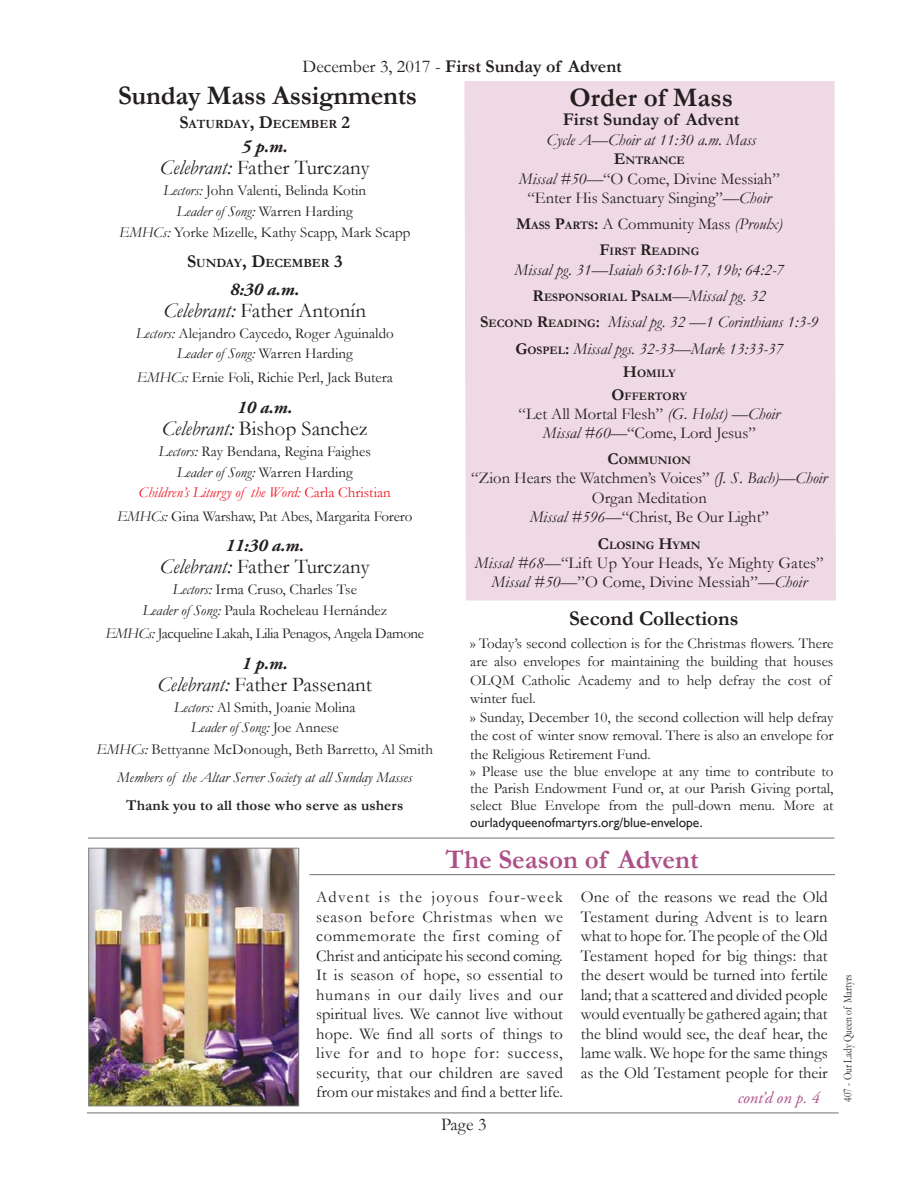
<style>
.page{position:relative;width:918px;height:1188px;background:#fff}
.page>*{position:absolute;margin:0;border:0;box-sizing:border-box;transform-origin:0 0}
.t1{font:700 27px "Garamond";letter-spacing:-.01em;color:#241f1f}
.t2{font:700 27px "Garamond";color:#ac5187}
.t3{font:21px "Garamond";color:#241f1f}
.t4{font:700 21px "Garamond";color:#241f1f}
.t5{font:700 18px "Garamond";color:#241f1f}
.t6{font:italic 700 18px "Adobe Garamond Pro";color:#241f1f}
.t7{font:18px "Garamond";color:#241f1f}
.t8{font:16.5px/19.5px "Garamond";color:#241f1f;text-align:center}
.t9{font:16.5px/19.5px "Garamond";letter-spacing:.02em;color:#241f1f}
.t10{font:italic 16.5px/26.2px "Garamond";color:#241f1f;text-align:center}
.t11{font:italic 16.5px "Adobe Garamond Pro";color:#ac5187}
.t12{font:15px/18.6px "Garamond";color:#241f1f;text-align:center}
.t13{font:15px "Garamond";letter-spacing:-.025em;color:#241f1f}
.t14{font:italic 15px "Garamond";color:#241f1f}
.t15{font:700 15px "Garamond";letter-spacing:.01em;color:#241f1f}
.t16{font:13.5px "Gill Sans";color:#241f1f}
.t17{font:700 12.6px "Garamond";color:#241f1f}
.t18{font:12px "Garamond";color:#241f1f;scale:.8 1}
.t19{font:700 11.55px/23px "Garamond";color:#241f1f;text-align:center}
.s1{font-weight:400}
.s2{font-size:16.5px}
.s3{font-style:italic}
.s4{font-weight:700}
.s5{font-weight:700;font-size:11.55px}
.s6{font-weight:400;font-size:16.5px}
.s7{font-weight:400;font-style:italic;font-size:16.5px}
.s8{font-weight:700;font-style:normal}
.s9{font-weight:700;font-style:normal;font-size:11.55px}
.s10{font-style:inherit}
.s11{font-size:18px}
.s12{font-style:italic;color:#ef1923}
.s13{color:#ef1923}
</style>
<div class="page">
<div style="left:464px;top:81px;width:372px;height:519px;background:#efd9e4"></div>
<hr style="left:88px;top:838px;width:747px;height:1px;background:#838182">
<hr style="left:87px;top:1112px;width:752px;height:1px;background:#838182">
<img style="left:90px;top:850px;width:207px;height:254px">
<div style="left:88px;top:848px;width:211px;height:258px;border:1px solid #838182"></div>
<hr style="left:309px;top:874px;width:526px;height:1px;background:#838182">
<p class="t5" style="left:303px;top:54px;width:321px"><span class="s1">December 3, 2017 -</span> First Sunday of Advent</p>
<h1 class="t1" style="left:118px;top:77px;width:301px">Sunday Mass Assignments</h1>
<h1 class="t1" style="left:570px;top:80px;width:165px">Order of Mass</h1>
<p class="t5" style="left:563px;top:107px;width:178px">First Sunday of Advent</p>
<p class="t10" style="left:547px;top:126px;width:211px">Cycle A—Choir at 11:30 a.m. Mass</p>
<p class="t19" style="left:614px;top:149px;width:72px"><span class="s2">E</span>NTRANCE</p>
<p class="t8" style="left:519px;top:169px;width:262px;line-height:19px"><span class="s3">Missal #50—</span>“O Come, Divine Messiah” “Enter His Sanctuary Singing”<span class="s3">—Choir</span></p>
<p class="t8" style="left:516px;top:214px;width:268px"><span class="s4">M</span><span class="s5">ASS</span> <span class="s4">P</span><span class="s5">ARTS</span><span class="s4">:</span> A Community Mass <span class="s3">(Proulx)</span></p>
<p class="t19" style="left:599px;top:240px;width:101px"><span class="s2">F</span>IRST <span class="s2">R</span>EADING</p>
<p class="t10" style="left:515px;top:256px;width:271px">Missal pg. 31—Isaiah 63:16b-17, 19b; 64:2-7</p>
<p class="t19" style="left:533px;top:286px;width:235px"><span class="s2">R</span>ESPONSORIAL <span class="s2">P</span>SALM<span class="s6">—</span><span class="s7">Missal pg. 32</span></p>
<p class="t10" style="left:480px;top:309px;width:340px"><span class="s8">S</span><span class="s9">ECOND</span> <span class="s8">R</span><span class="s9">EADING</span><span class="s8">:</span> Missal pg. 32 —1 Corinthians 1:3-9<br><span class="s8">G</span><span class="s9">OSPEL</span><span class="s8">:</span> Missal pgs. 32-33—Mark 13:33-37</p>
<p class="t19" style="left:612px;top:362px;width:77px"><span class="s2">H</span>OMILY<br><span class="s2">O</span>FFERTORY</p>
<p class="t8" style="left:519px;top:403px;width:263px">“Let All Mortal Flesh” <span class="s3">(G. Holst) —Choir<br>Missal #60—</span>“Come, Lord Jesus”</p>
<p class="t19" style="left:608px;top:449px;width:85px"><span class="s2">C</span>OMMUNION</p>
<p class="t8" style="left:471px;top:468px;width:358px">“Zion Hears the Watchmen’s Voices” <span class="s3">(J. S. Bach)—Choir<br></span>Organ Meditation<br><span class="s3">Missal #596—</span>“Christ, Be Our Light”</p>
<p class="t19" style="left:598px;top:534px;width:104px"><span class="s2">C</span>LOSING <span class="s2">H</span>YMN</p>
<p class="t8" style="left:475px;top:553px;width:350px;line-height:19px"><span class="s3">Missal #68</span><span class="s10">—</span>“Lift Up Your Heads, Ye Mighty Gates”<br><span class="s3">Missal #50—</span>”O Come, Divine Messiah”—<span class="s3">Choir</span></p>
<h2 class="t4" style="left:569px;top:604px;width:171px">Second Collections</h2>
<p class="t12" style="left:470px;top:633px;width:365px;text-align:left">» Today’s second collection is for the Christmas flowers. There are also envelopes for maintaining the building that houses OLQM Catholic Academy and to help defray the cost of winter fuel.<br>» Sunday, December 10, the second collection will help defray the cost of winter snow removal. There is also an envelope for the Religious Retirement Fund.</p>
<p class="t12" style="left:470px;top:762px;width:365px;line-height:17.1px;text-align:justify">» Please use the blue envelope at any time to contribute to the Parish Endowment Fund or, at our Parish Giving portal, select Blue Envelope from the pull-down menu. More at</p>
<p class="t16" style="left:470px;top:815px;width:234px">ourladyqueenofmartyrs.org/blue-envelope.</p>
<p class="t17" style="left:179px;top:116px;width:172px"><span class="s11">S</span>ATURDAY<span class="s11">, D</span>ECEMBER <span class="s11">2</span></p>
<p class="t6" style="left:242px;top:136px;width:48px">5 p.m.</p>
<h2 class="t3" style="left:160px;top:154px;width:211px"><span class="s3">Celebrant:</span> Father Turczany</h2>
<p class="t12" style="left:119px;top:179px;width:293px;line-height:21px"><span class="s3">Lectors:</span> John Valenti, Belinda Kotin<br><span class="s3">Leader of Song:</span> Warren Harding<br><span class="s3">EMHCs:</span> Yorke Mizelle, Kathy Scapp, Mark Scapp</p>
<p class="t17" style="left:187px;top:255px;width:157px"><span class="s11">S</span>UNDAY<span class="s11">, D</span>ECEMBER <span class="s11">3</span></p>
<p class="t6" style="left:230px;top:279px;width:71px">8:30 a.m.</p>
<h2 class="t3" style="left:163px;top:296px;width:204px"><span class="s3">Celebrant:</span> Father Antonín</h2>
<p class="t12" style="left:136px;top:322px;width:260px;line-height:20.7px"><span class="s3">Lectors:</span> Alejandro Caycedo, Roger Aguinaldo<br><span class="s3">Leader of Song:</span> Warren Harding</p>
<p class="t12" style="left:137px;top:368px;width:258px"><span class="s3">EMHCs:</span> Ernie Foli, Richie Perl, Jack Butera</p>
<p class="t6" style="left:237px;top:397px;width:57px">10 a.m.</p>
<h2 class="t3" style="left:162px;top:415px;width:208px"><span class="s3">Celebrant:</span> Bishop Sanchez</h2>
<p class="t12" style="left:139px;top:440px;width:254px;line-height:20.7px"><span class="s3">Lectors:</span> Ray Bendana, Regina Faighes<br><span class="s3">Leader of Song:</span> Warren Harding<br><span class="s12">Children’s Liturgy of the Word:</span> <span class="s13">Carla Christian</span></p>
<p class="t12" style="left:117px;top:506px;width:297px"><span class="s3">EMHCs:</span> Gina Warshaw, Pat Abes, Margarita Forero</p>
<p class="t6" style="left:225px;top:535px;width:80px">11:30 a.m.</p>
<h2 class="t3" style="left:160px;top:553px;width:211px"><span class="s3">Celebrant:</span> Father Turczany</h2>
<p class="t12" style="left:142px;top:579px;width:246px;line-height:20.7px"><span class="s3">Lectors:</span> Irma Cruso, Charles Tse<br><span class="s3">Leader of Song:</span> Paula Rocheleau Hernández</p>
<p class="t13" style="left:105px;top:624px;width:320px"><span class="s3">EMHCs:</span> Jacqueline Lakah, Lilia Penagos, Angela Damone</p>
<p class="t6" style="left:242px;top:653px;width:48px">1 p.m.</p>
<h2 class="t3" style="left:157px;top:670px;width:216px"><span class="s3">Celebrant:</span> Father Passenant</h2>
<p class="t12" style="left:97px;top:696px;width:338px;line-height:21px"><span class="s3">Lectors:</span> Al Smith, Joanie Molina<br><span class="s3">Leader of Song:</span> Joe Annese<br><span class="s3">EMHCs:</span> Bettyanne McDonough, Beth Barretto, Al Smith</p>
<p class="t14" style="left:117px;top:767px;width:297px">Members of the Altar Server Society at all Sunday Masses</p>
<p class="t15" style="left:126px;top:795px;width:278px">Thank you to all those who serve as ushers</p>
<h1 class="t2" style="left:445px;top:841px;width:255px">The Season of Advent</h1>
<p class="t9" style="left:316px;top:887px;width:248px">Advent is the joyous four-week season before Christmas when we commemorate the first coming of Christ and anticipate his second coming.<br>It is season of hope, so essential to humans in our daily lives and our spiritual lives. We cannot live without hope. We find all sorts of things to live for and to hope for: success, security, that our children are saved from our mistakes and find a better life.</p>
<p class="t8" style="left:581px;top:887px;width:248px;text-align:justify">One of the reasons we read the Old Testament during Advent is to learn what to hope for. The people of the Old Testament hoped for big things: that the desert would be turned into fertile land; that a scattered and divided people would eventually be gathered again; that the blind would see, the deaf hear, the lame walk. We hope for the same things as the Old Testament people for their</p>
<p class="t11" style="left:738px;top:1088px;width:83px">cont’d on p. 4</p>
<p class="t7" style="left:441px;top:1112px;width:47px">Page 3</p>
<p class="t18" style="left:840px;top:1102px;width:161px;rotate:-90deg">407 - Our Lady Queen of Martyrs</p>
</div>
